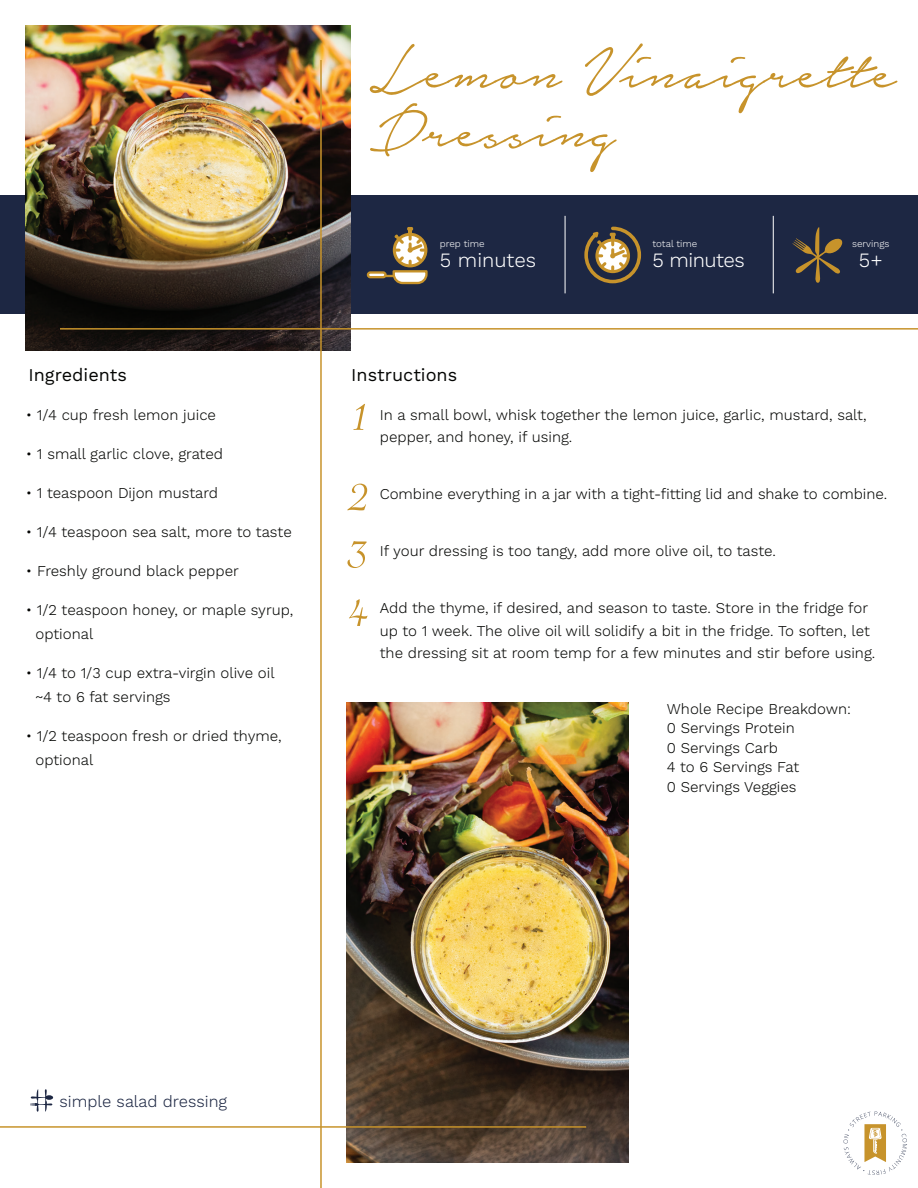
<style>
.page{position:relative;width:918px;height:1188px;background:#fff}
.page>*{position:absolute;margin:0;border:0;box-sizing:border-box;transform-origin:0 0}
.t1{font:78.6px/58.8px "Notera";color:#c7932b}
.t2{font:65.7px/80.2px "Savoye Let Plain";color:#c7932b}
.t3{font:300 20.25px "Work Sans";letter-spacing:-.015em;color:#fff}
.t4{font:18px "Work Sans";color:#040503}
.t5{font:300 16.35px "Work Sans";color:#1d2743}
.t6{font:300 15px/19.5px "Work Sans";color:#040503}
.t7{font:300 9.75px "Work Sans";color:#fff}
</style>
<div class="page">
<svg style="left:843px;top:1111px;width:64px;height:64px"></svg>
<div style="left:0;top:195px;width:918px;height:119px;background:#1d2743"></div>
<svg style="left:384px;top:227px;width:44px;height:58px"></svg>
<div style="left:368px;top:272px;width:17px;height:5px;background:#fff;border-radius:2px"></div>
<div style="left:367px;top:271px;width:20px;height:7px;border:2px solid #c7932b;border-radius:2px"></div>
<svg style="left:792px;top:227px;width:51px;height:56px"></svg>
<svg style="left:584px;top:226px;width:58px;height:58px"></svg>
<hr style="left:565px;top:216px;width:1px;height:77px;background:#fff">
<hr style="left:773px;top:216px;width:1px;height:77px;background:#fff">
<img style="left:346px;top:703px;width:283px;height:460px">
<img style="left:26px;top:26px;width:325px;height:325px">
<hr style="left:320px;top:60px;width:2px;height:1128px;background:#c7932b">
<hr style="left:60px;top:328px;width:858px;height:2px;background:#c7932b">
<hr style="left:0;top:1126px;width:586px;height:2px;background:#c7932b">
<svg style="left:30px;top:1089px;width:23px;height:23px"></svg>
<h1 class="t1" style="left:370px;top:43px;width:528px">Lemon Vinaigrette<br>Dressing</h1>
<p class="t7" style="left:652px;top:238px;width:46px">total time</p>
<p class="t7" style="left:440px;top:238px;width:46px">prep time</p>
<h3 class="t3" style="left:440px;top:248px;width:98px">5 minutes</h3>
<h3 class="t3" style="left:653px;top:248px;width:94px">5 minutes</h3>
<p class="t7" style="left:852px;top:238px;width:39px">servings</p>
<h3 class="t3" style="left:859px;top:248px;width:25px">5+</h3>
<p class="t4" style="left:28px;top:365px;width:100px">Ingredients</p>
<p class="t4" style="left:351px;top:365px;width:107px">Instructions</p>
<h2 class="t2" style="left:351px;top:370px;width:21px">1<br>2</h2>
<h2 class="t2" style="left:349px;top:519px;width:23px;line-height:58.5px">3<br>4</h2>
<p class="t6" style="left:380px;top:404px;width:488px;line-height:22.5px">In a small bowl, whisk together the lemon juice, garlic, mustard, salt, pepper, and honey, if using.</p>
<p class="t6" style="left:26px;top:406px;width:192px">• 1/4 cup fresh lemon juice</p>
<p class="t6" style="left:26px;top:445px;width:199px">• 1 small garlic clove, grated</p>
<p class="t6" style="left:26px;top:484px;width:194px">• 1 teaspoon Dijon mustard</p>
<p class="t6" style="left:26px;top:523px;width:267px">• 1/4 teaspoon sea salt, more to taste</p>
<p class="t6" style="left:26px;top:562px;width:215px">• Freshly ground black pepper</p>
<p class="t6" style="left:36px;top:598px;width:259px;line-height:24px;text-indent:-10px">• 1/2 teaspoon honey, or maple syrup, optional</p>
<p class="t6" style="left:36px;top:661px;width:241px;line-height:24px;text-indent:-10px">• 1/4 to 1/3 cup extra-virgin olive oil ~4 to 6 fat servings</p>
<p class="t6" style="left:36px;top:724px;width:248px;line-height:24px;text-indent:-10px">• 1/2 teaspoon fresh or dried thyme, optional</p>
<p class="t6" style="left:380px;top:485px;width:509px">Combine everything in a jar with a tight-fitting lid and shake to combine.</p>
<p class="t6" style="left:380px;top:542px;width:398px">If your dressing is too tangy, add more olive oil, to taste.</p>
<p class="t6" style="left:380px;top:597px;width:497px;line-height:22.5px">Add the thyme, if desired, and season to taste. Store in the fridge for up to 1 week. The olive oil will solidify a bit in the fridge. To soften, let the dressing sit at room temp for a few minutes and stir before using.</p>
<p class="t6" style="left:667px;top:700px;width:186px">Whole Recipe Breakdown:<br>0 Servings Protein<br>0 Servings Carb<br>4 to 6 Servings Fat<br>0 Servings Veggies</p>
<p class="t5" style="left:60px;top:1091px;width:169px">simple salad dressing</p>
</div>
